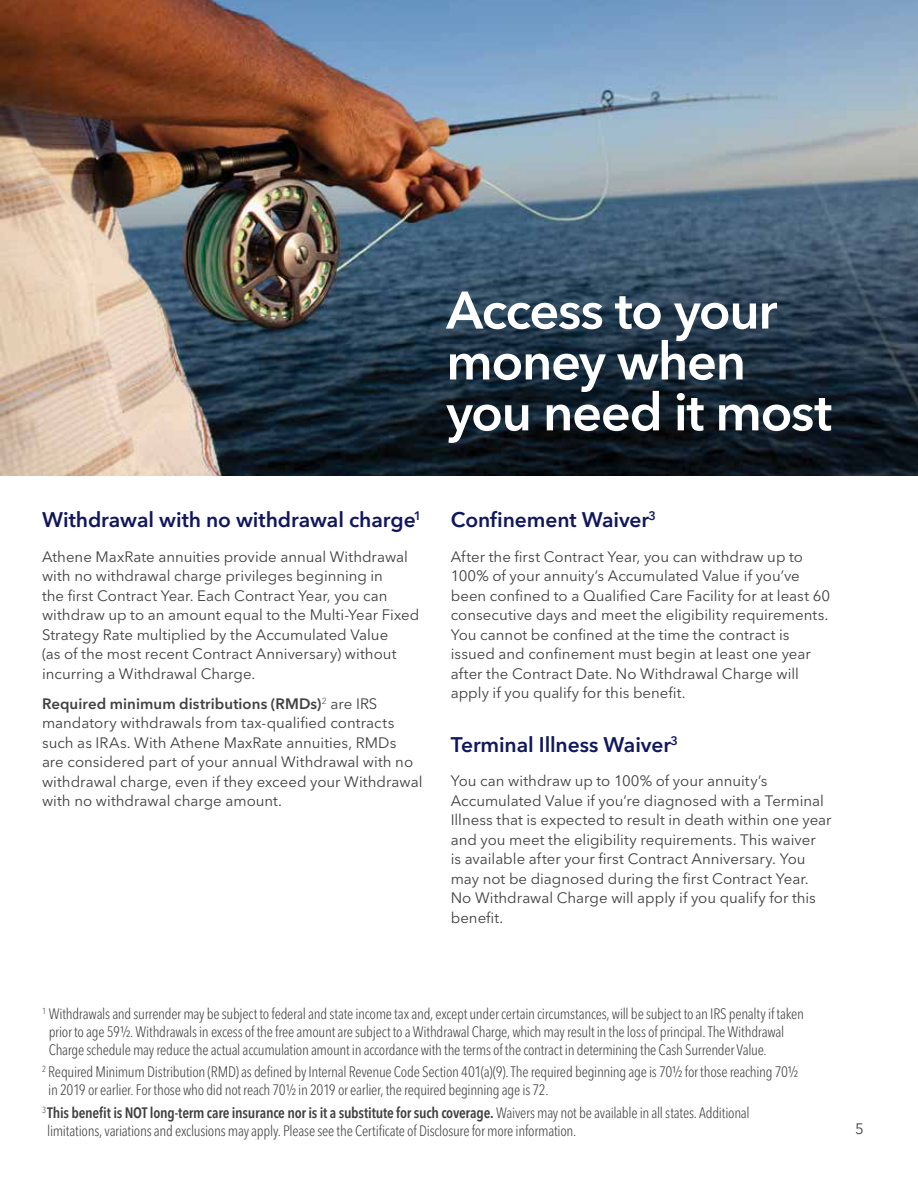
<style>
.page{position:relative;width:918px;height:1188px;background:#fff}
.page>*{position:absolute;margin:0;border:0;box-sizing:border-box;transform-origin:0 0}
.t1{font:600 52.35px/50.8px "Avenir Next LT Pro";letter-spacing:-.025em;color:#fff}
.t2{font:600 21px "Avenir Next LT Pro";letter-spacing:-.005em;color:#11175e}
.t3{font:15px/19.5px "Avenir Next LT Pro";color:#414042}
.t4{font:300 condensed 15px/18px "Avenir Next LT Pro";letter-spacing:-.015em;color:#414042}
.s1{font-weight:600}
</style>
<div class="page">
<img style="left:1px;top:0;width:917px;height:476px">
<h1 class="t1" style="left:446px;top:285px;width:387px">Access to your money when you need it most</h1>
<h2 class="t2" style="left:42px;top:507px;width:381px">Withdrawal with no withdrawal charge<sup>1</sup></h2>
<p class="t3" style="left:42px;top:547px;width:379px">Athene MaxRate annuities provide annual Withdrawal with no withdrawal charge privileges beginning in<br>the first Contract Year. Each Contract Year, you can withdraw up to an amount equal to the Multi-Year Fixed Strategy Rate multiplied by the Accumulated Value<br>(as of the most recent Contract Anniversary) without incurring a Withdrawal Charge.</p>
<p class="t3" style="left:42px;top:694px;width:382px"><span class="s1">Required minimum distributions (RMDs)</span><sup>2</sup> are IRS mandatory withdrawals from tax-qualified contracts such as IRAs. With Athene MaxRate annuities, RMDs<br>are considered part of your annual Withdrawal with no withdrawal charge, even if they exceed your Withdrawal with no withdrawal charge amount.</p>
<h2 class="t2" style="left:451px;top:507px;width:207px">Confinement Waiver<sup>3</sup></h2>
<p class="t3" style="left:451px;top:547px;width:381px">After the first Contract Year, you can withdraw up to 100% of your annuity’s Accumulated Value if you’ve been confined to a Qualified Care Facility for at least 60 consecutive days and meet the eligibility requirements.<br>You cannot be confined at the time the contract is issued and confinement must begin at least one year after the Contract Date. No Withdrawal Charge will apply if you qualify for this benefit.</p>
<h2 class="t2" style="left:451px;top:732px;width:229px">Terminal Illness Waiver<sup>3</sup></h2>
<p class="t3" style="left:451px;top:771px;width:382px">You can withdraw up to 100% of your annuity’s Accumulated Value if you’re diagnosed with a Terminal Illness that is expected to result in death within one year and you meet the eligibility requirements. This waiver<br>is available after your first Contract Anniversary. You may not be diagnosed during the first Contract Year.<br>No Withdrawal Charge will apply if you qualify for this benefit.</p>
<p class="t4" style="left:49px;top:1005px;width:757px;text-indent:-7px"><sup>1</sup> Withdrawals and surrender may be subject to federal and state income tax and, except under certain circumstances, will be subject to an IRS penalty if taken prior to age 59½. Withdrawals in excess of the free amount are subject to a Withdrawal Charge, which may result in the loss of principal. The Withdrawal<br>Charge schedule may reduce the actual accumulation amount in accordance with the terms of the contract in determining the Cash Surrender Value.</p>
<p class="t4" style="left:48px;top:1063px;width:752px;text-indent:-6px"><sup>2</sup> Required Minimum Distribution (RMD) as defined by Internal Revenue Code Section 401(a)(9). The required beginning age is 70½ for those reaching 70½ in 2019 or earlier. For those who did not reach 70½ in 2019 or earlier, the required beginning age is 72.</p>
<p class="t4" style="left:47px;top:1104px;width:704px;text-indent:-5px"><sup>3</sup> <span class="s1">This benefit is NOT long-term care insurance nor is it a substitute for such coverage.</span> Waivers may not be available in all states. Additional limitations, variations and exclusions may apply. Please see the Certificate of Disclosure for more information.</p>
<p class="t3" style="left:855px;top:1119px;width:10px">5</p>
</div>
